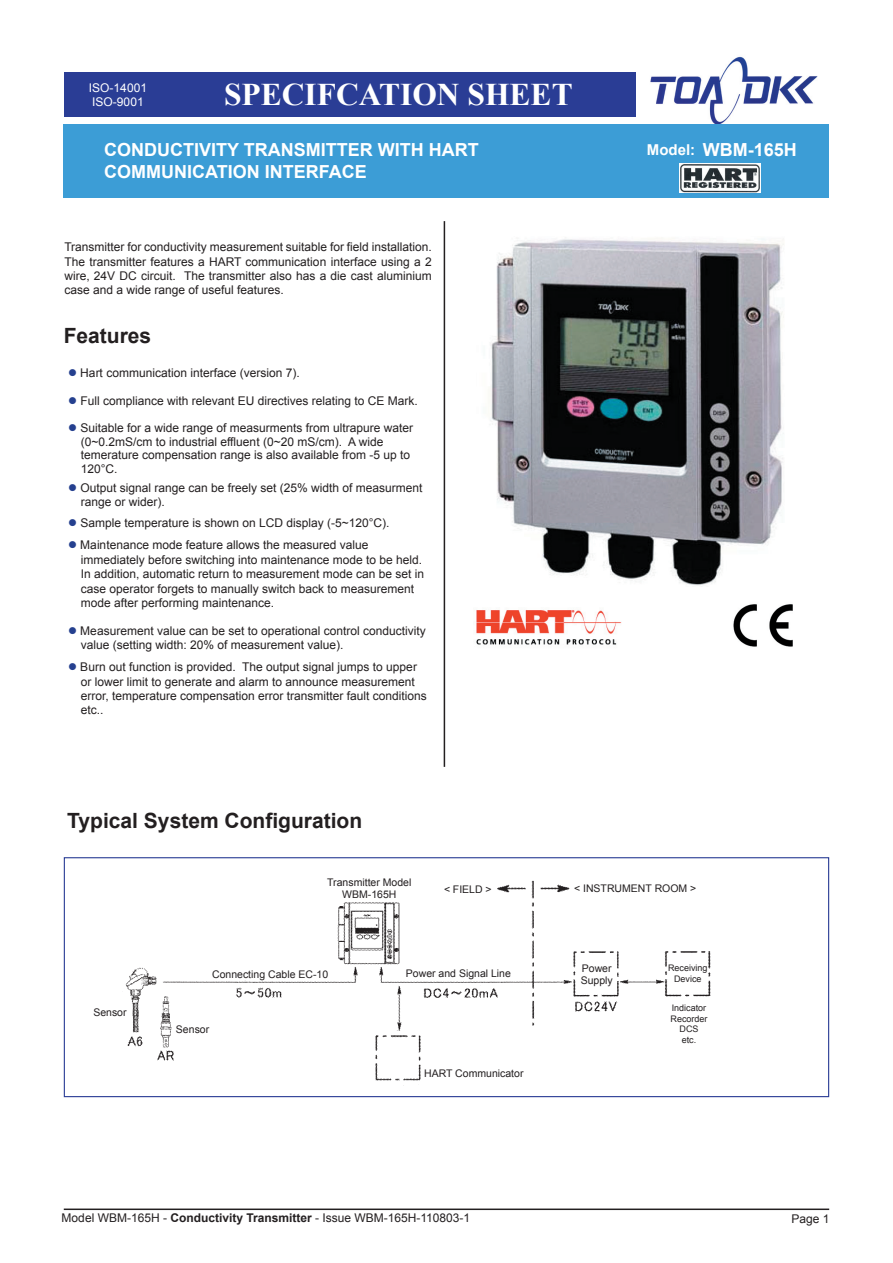
<style>
.page{position:relative;width:893px;height:1263px;background:#fff}
.page>*{position:absolute;margin:0;border:0;box-sizing:border-box;transform-origin:0 0}
.t1{font:700 31.5px "Times New Roman";color:#fff}
.t2{font:700 21px "Arial";color:#231f20}
.t3{font:700 18px/21.6px "Arial";color:#fff}
.t4{font:700 15px "Arial";color:#fff}
.t5{font:12px/14.4px "Arial";color:#231f20}
.t6{font:12px/14.4px "Arial";color:#fff}
.t7{font:10.5px/12.6px "Arial";color:#231f20;text-align:center}
.t8{font:9px/10.8px "Arial";color:#231f20;text-align:center}
.s1{color:#25408f}
.s2{font-weight:700}
</style>
<div class="page">
<hr style="left:64px;top:1208px;width:765px;height:2px;background:#231f20">
<img style="left:650px;top:56px;width:168px;height:68px">
<div style="left:161px;top:72px;width:475px;height:45px;background:#2a3d95"></div>
<div style="left:64px;top:72px;width:108px;height:45px;background:#2a3d95"></div>
<div style="left:64px;top:124px;width:765px;height:73px;background:#3c9dd6"></div>
<hr style="left:444px;top:221px;width:1px;height:546px;background:#231f20">
<img style="left:125px;top:880px;width:586px;height:206px">
<div style="left:64px;top:857px;width:765px;height:240px;border:1px solid #2a3d95"></div>
<img style="left:680px;top:163px;width:80px;height:29px">
<img style="left:476px;top:610px;width:146px;height:35px">
<img style="left:490px;top:239px;width:294px;height:347px">
<img style="left:733px;top:604px;width:60px;height:43px">
<p class="t6" style="left:89px;top:80px;width:60px">ISO-14001<br>ISO-9001</p>
<h3 class="t3" style="left:104px;top:140px;width:376px">CONDUCTIVITY TRANSMITTER WITH HART<br>COMMUNICATION INTERFACE</h3>
<h1 class="t1" style="left:224px;top:73px;width:350px">SPECIFCATION SHEET</h1>
<p class="t5" style="left:64px;top:240px;width:369px;text-align:justify">Transmitter for conductivity measurement suitable for field installation.<br>The transmitter features a HART communication interface using a 2 wire, 24V DC circuit. The transmitter also has a die cast aluminium case and a wide range of useful features.</p>
<h2 class="t2" style="left:64px;top:322px;width:89px">Features</h2>
<p class="t5" style="left:68px;top:366px;width:233px"><span class="s1">●</span> Hart communication interface (version 7).</p>
<p class="t5" style="left:68px;top:394px;width:351px"><span class="s1">●</span> Full compliance with relevant EU directives relating to CE Mark.</p>
<p class="t5" style="left:81px;top:421px;width:334px;line-height:13.5px;text-indent:-13px"><span class="s1">●</span> Suitable for a wide range of measurments from ultrapure water (0~0.2mS/cm to industrial effluent (0~20 mS/cm). A wide temerature compensation range is also available from -5 up to 120°C.</p>
<p class="t5" style="left:81px;top:481px;width:343px;line-height:13.5px;text-indent:-13px"><span class="s1">●</span> Output signal range can be freely set (25% width of measurment range or wider).</p>
<p class="t5" style="left:68px;top:516px;width:323px"><span class="s1">●</span> Sample temperature is shown on LCD display (-5~120°C).</p>
<p class="t5" style="left:81px;top:538px;width:345px;text-indent:-13px"><span class="s1">●</span> Maintenance mode feature allows the measured value immediately before switching into maintenance mode to be held.<br>In addition, automatic return to measurement mode can be set in case operator forgets to manually switch back to measurement mode after performing maintenance.</p>
<p class="t5" style="left:81px;top:624px;width:347px;text-indent:-13px"><span class="s1">●</span> Measurement value can be set to operational control conductivity value (setting width: 20% of measurement value).</p>
<p class="t5" style="left:81px;top:660px;width:348px;text-indent:-13px"><span class="s1">●</span> Burn out function is provided. The output signal jumps to upper or lower limit to generate and alarm to announce measurement error, temperature compensation error transmitter fault conditions etc..</p>
<h2 class="t2" style="left:67px;top:806px;width:296px">Typical System Configuration</h2>
<p class="t4" style="left:647px;top:140px;width:50px">Model:</p>
<h3 class="t3" style="left:703px;top:140px;width:95px">WBM-165H</h3>
<p class="t7" style="left:327px;top:876px;width:86px">Transmitter Model<br>WBM-165H</p>
<p class="t7" style="left:444px;top:883px;width:49px">&lt; FIELD &gt;</p>
<p class="t7" style="left:574px;top:883px;width:124px">&lt; INSTRUMENT ROOM &gt;</p>
<p class="t7" style="left:93px;top:1006px;width:35px">Sensor</p>
<p class="t7" style="left:581px;top:962px;width:34px;text-align:left">Power<br>Supply</p>
<p class="t7" style="left:212px;top:968px;width:118px">Connecting Cable EC-10</p>
<p class="t7" style="left:406px;top:967px;width:107px">Power and Signal Line</p>
<p class="t8" style="left:668px;top:963px;width:41px">Receiving<br>Device</p>
<p class="t7" style="left:176px;top:1023px;width:35px">Sensor</p>
<p class="t7" style="left:424px;top:1067px;width:101px">HART Communicator</p>
<p class="t8" style="left:670px;top:1002px;width:39px">Indicator<br>Recorder<br>DCS<br>etc.</p>
<p class="t5" style="left:62px;top:1211px;width:410px">Model WBM-165H - <span class="s2">Conductivity Transmitter</span> - Issue WBM-165H-110803-1</p>
<p class="t5" style="left:791px;top:1212px;width:40px">Page 1</p>
</div>
